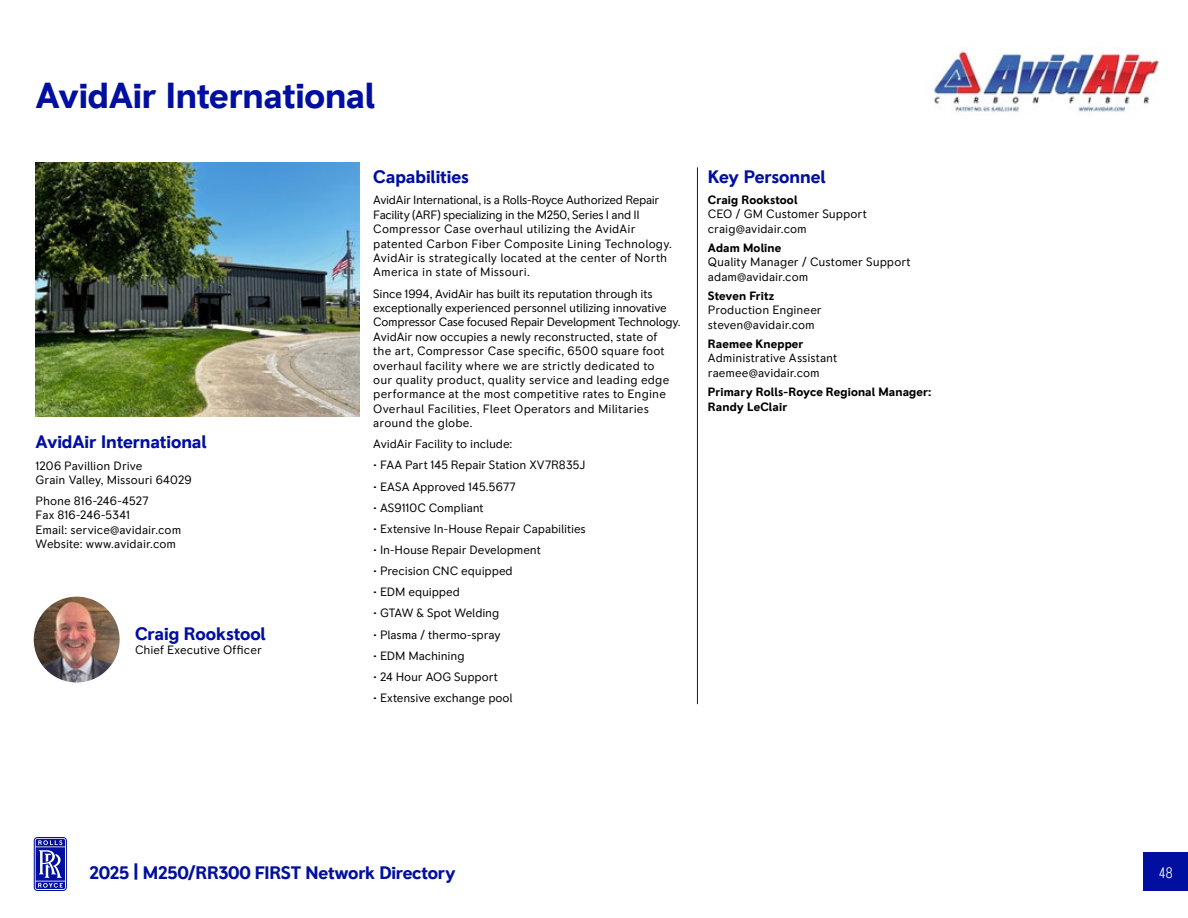
<style>
.page{position:relative;width:1188px;height:918px;background:#fff}
.page>*{position:absolute;margin:0;border:0;box-sizing:border-box;transform-origin:0 0}
.t1{font:700 36px "RR Pioneer";letter-spacing:-.01em;color:#000f9f}
.t2{font:700 18px "RR Pioneer";letter-spacing:-.01em;color:#000f9f}
.t3{font:300 condensed 15px "RR Pioneer";color:#fff}
.t4{font:12px/14.4px "RR Pioneer";color:#000}
.t5{font:700 12px/14.4px "RR Pioneer";letter-spacing:.01em;color:#000}
</style>
<div class="page">
<div style="left:1144px;top:852px;width:44px;height:39px;background:#000f9f"></div>
<svg style="left:34px;top:837px;width:33px;height:54px;background:#4d57bb"></svg>
<hr style="left:697px;top:167px;width:1px;height:537px;background:#000f9f">
<img style="left:34px;top:597px;width:86px;height:85px;border-radius:43px">
<img style="left:36px;top:163px;width:324px;height:254px">
<img style="left:934px;top:47px;width:225px;height:65px">
<h1 class="t1" style="left:36px;top:74px;width:341px">AvidAir International</h1>
<h2 class="t2" style="left:36px;top:431px;width:173px">AvidAir International</h2>
<p class="t4" style="left:36px;top:458px;width:158px">1206 Pavillion Drive<br>Grain Valley, Missouri 64029</p>
<p class="t4" style="left:36px;top:494px;width:147px">Phone 816-246-4527<br>Fax 816-246-5341<br>Email: service@avidair.com<br>Website: www.avidair.com</p>
<h2 class="t2" style="left:135px;top:623px;width:132px">Craig Rookstool</h2>
<p class="t4" style="left:135px;top:643px;width:128px">Chief Executive Officer</p>
<h2 class="t2" style="left:373px;top:166px;width:97px">Capabilities</h2>
<p class="t4" style="left:373px;top:193px;width:300px">AvidAir International, is a Rolls-Royce Authorized Repair Facility (ARF) specializing in the M250, Series I and II Compressor Case overhaul utilizing the AvidAir patented Carbon Fiber Composite Lining Technology.<br>AvidAir is strategically located at the center of North America in state of Missouri.</p>
<p class="t4" style="left:373px;top:286px;width:309px">Since 1994, AvidAir has built its reputation through its exceptionally experienced personnel utilizing innovative Compressor Case focused Repair Development Technology.<br>AvidAir now occupies a newly reconstructed, state of<br>the art, Compressor Case specific, 6500 square foot overhaul facility where we are strictly dedicated to<br>our quality product, quality service and leading edge performance at the most competitive rates to Engine Overhaul Facilities, Fleet Operators and Militaries around the globe.</p>
<p class="t4" style="left:373px;top:437px;width:141px">AvidAir Facility to include:</p>
<p class="t4" style="left:373px;top:458px;width:214px">• FAA Part 145 Repair Station XV7R835J</p>
<p class="t4" style="left:373px;top:479px;width:144px">• EASA Approved 145.5677</p>
<p class="t4" style="left:373px;top:500px;width:112px">• AS9110C Compliant</p>
<p class="t4" style="left:373px;top:522px;width:214px">• Extensive In-House Repair Capabilities</p>
<p class="t4" style="left:373px;top:543px;width:169px">• In-House Repair Development</p>
<p class="t4" style="left:373px;top:564px;width:141px">• Precision CNC equipped</p>
<p class="t4" style="left:373px;top:585px;width:88px">• EDM equipped</p>
<p class="t4" style="left:373px;top:606px;width:128px">• GTAW &amp; Spot Welding</p>
<p class="t4" style="left:373px;top:627px;width:129px">• Plasma / thermo-spray</p>
<p class="t4" style="left:373px;top:648px;width:93px">• EDM Machining</p>
<p class="t4" style="left:373px;top:670px;width:126px">• 24 Hour AOG Support</p>
<p class="t4" style="left:373px;top:691px;width:141px">• Extensive exchange pool</p>
<h2 class="t2" style="left:708px;top:166px;width:119px">Key Personnel</h2>
<p class="t5" style="left:708px;top:193px;width:91px">Craig Rookstool</p>
<p class="t4" style="left:708px;top:207px;width:160px">CEO / GM Customer Support craig@avidair.com</p>
<p class="t5" style="left:708px;top:241px;width:75px">Adam Moline</p>
<p class="t4" style="left:708px;top:255px;width:204px">Quality Manager / Customer Support adam@avidair.com</p>
<p class="t5" style="left:708px;top:289px;width:68px">Steven Fritz</p>
<p class="t4" style="left:708px;top:303px;width:115px">Production Engineer steven@avidair.com</p>
<p class="t5" style="left:708px;top:337px;width:97px">Raemee Knepper</p>
<p class="t4" style="left:708px;top:351px;width:131px">Administrative Assistant raemee@avidair.com</p>
<p class="t5" style="left:708px;top:385px;width:225px">Primary Rolls‑Royce Regional Manager:<br>Randy LeClair</p>
<h2 class="t2" style="left:90px;top:862px;width:368px">2025 | M250/RR300 FIRST Network Directory</h2>
<p class="t3" style="left:1159px;top:864px;width:15px">48</p>
</div>
